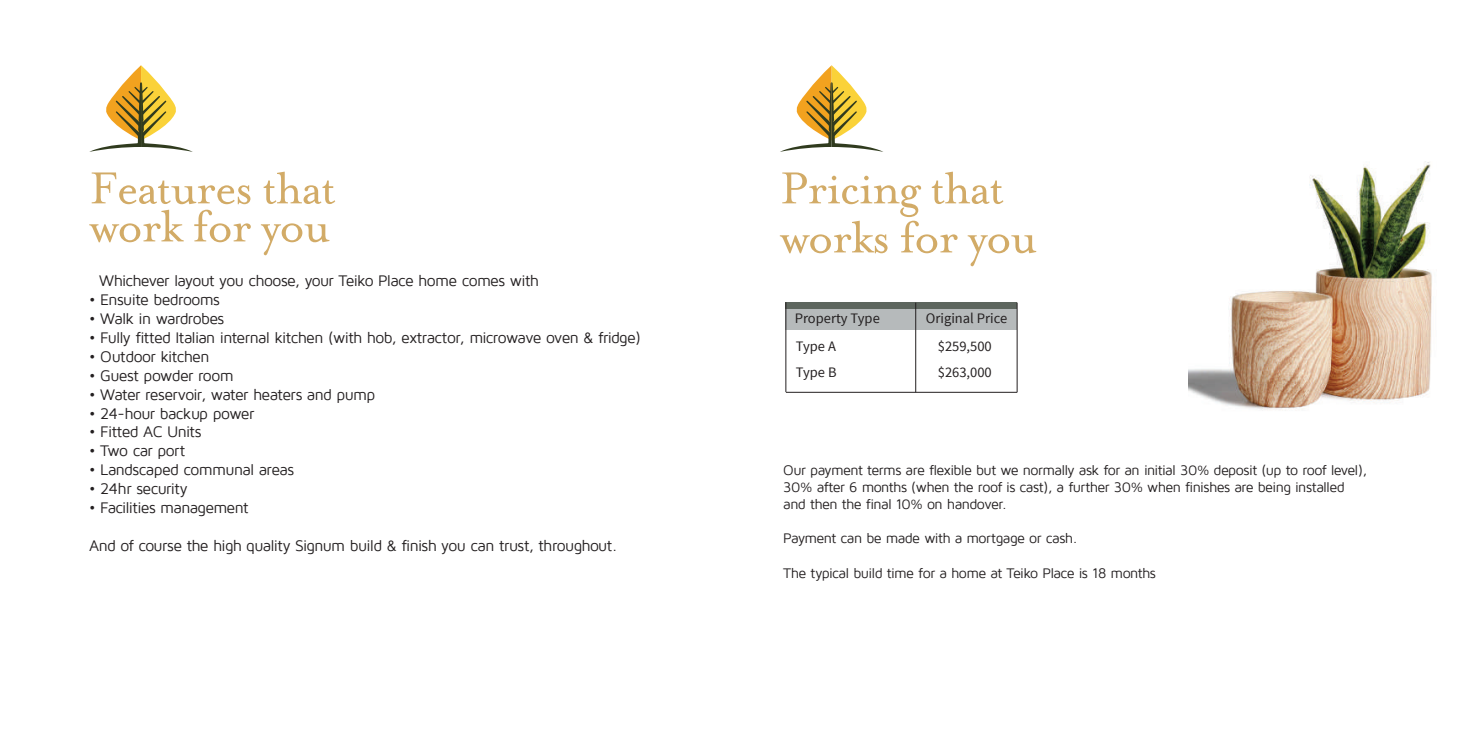
<style>
.page{position:relative;width:1474px;height:745px;background:#fff}
.page>*{position:absolute;margin:0;border:0;box-sizing:border-box;transform-origin:0 0}
.t1{font:51.45px/38px "Mrs Eaves OT";letter-spacing:-.025em;color:#d2ab67}
.t2{font:15.75px "Maven Pro";letter-spacing:-.04em;color:#231f20}
.t3{font:14.53px/26.2px "Source Sans Pro";color:#231f20}
.t4{font:14.17px/17.2px "Maven Pro";letter-spacing:-.04em;color:#231f20}
</style>
<div class="page">
<img style="left:1188px;top:161px;width:244px;height:250px">
<svg style="left:89px;top:65px;width:104px;height:87px"></svg>
<svg style="left:780px;top:65px;width:103px;height:87px"></svg>
<div style="left:785px;top:309px;width:232px;height:20px;background:#b6babb"></div>
<div style="left:785px;top:302px;width:232px;height:7px;background:#5d665e"></div>
<hr style="left:1016px;top:302px;width:1px;height:90px;background:#231f20">
<hr style="left:786px;top:392px;width:231px;height:1px;background:#231f20">
<hr style="left:915px;top:302px;width:1px;height:90px;background:#231f20">
<hr style="left:785px;top:302px;width:1px;height:89px;background:#231f20">
<h1 class="t1" style="left:90px;top:169px;width:248px">Features that work for you</h1>
<p class="t2" style="left:99px;top:272px;width:441px">Whichever layout you choose, your Teiko Place home comes with</p>
<p class="t2" style="left:89px;top:291px;width:132px">• Ensuite bedrooms</p>
<p class="t2" style="left:89px;top:310px;width:137px">• Walk in wardrobes</p>
<p class="t2" style="left:89px;top:329px;width:553px">• Fully fitted Italian internal kitchen (with hob, extractor, microwave oven &amp; fridge)</p>
<p class="t2" style="left:89px;top:348px;width:122px">• Outdoor kitchen</p>
<p class="t2" style="left:89px;top:367px;width:146px">• Guest powder room</p>
<p class="t2" style="left:89px;top:386px;width:287px">• Water reservoir, water heaters and pump</p>
<p class="t2" style="left:89px;top:405px;width:167px">• 24-hour backup power</p>
<p class="t2" style="left:89px;top:423px;width:114px">• Fitted AC Units</p>
<p class="t2" style="left:89px;top:442px;width:98px">• Two car port</p>
<p class="t2" style="left:89px;top:461px;width:206px">• Landscaped communal areas</p>
<p class="t2" style="left:89px;top:480px;width:100px">• 24hr security</p>
<p class="t2" style="left:89px;top:499px;width:161px">• Facilities management</p>
<p class="t2" style="left:89px;top:537px;width:529px">And of course the high quality Signum build &amp; finish you can trust, throughout.</p>
<h1 class="t1" style="left:780px;top:163px;width:258px;line-height:49px">Pricing that works for you</h1>
<p class="t3" style="left:794px;top:305px;width:87px">Property Type</p>
<p class="t3" style="left:925px;top:305px;width:83px">Original Price</p>
<p class="t3" style="left:795px;top:333px;width:42px">Type A<br>Type B</p>
<p class="t3" style="left:937px;top:333px;width:55px">$259,500 $263,000</p>
<p class="t4" style="left:783px;top:461px;width:585px">Our payment terms are flexible but we normally ask for an initial 30% deposit (up to roof level),<br>30% after 6 months (when the roof is cast), a further 30% when finishes are being installed and then the final 10% on handover.</p>
<p class="t4" style="left:783px;top:530px;width:295px">Payment can be made with a mortgage or cash.</p>
<p class="t4" style="left:783px;top:564px;width:374px">The typical build time for a home at Teiko Place is 18 months</p>
</div>
